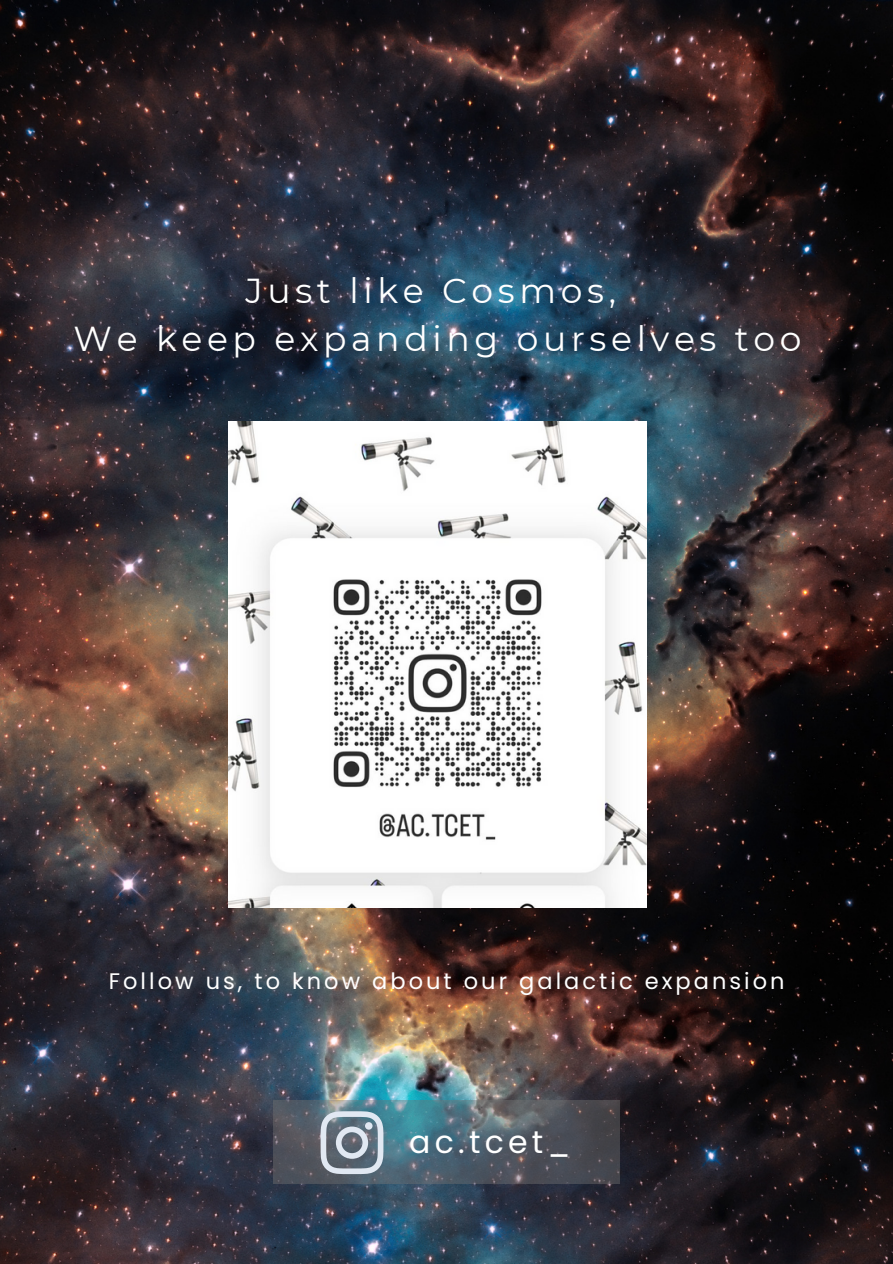
<style>
.page{position:relative;width:893px;height:1264px;background:#fff}
.page>*{position:absolute;margin:0;border:0;box-sizing:border-box;transform-origin:0 0}
.t1{font:34.5px/48.3px "Montserrat";letter-spacing:.135em;color:#fff;text-align:center}
.t2{font:31.5px "Poppins";letter-spacing:.135em;color:#fff}
.t3{font:22.5px "Poppins";letter-spacing:.135em;color:#fff}
</style>
<div class="page">
<img style="left:0;top:0;width:892px;height:1263px">
<svg style="left:273px;top:1100px;width:347px;height:83px;background:#51606b"></svg>
<svg style="left:320px;top:1111px;width:63px;height:63px;background:#919da8"></svg>
<div style="left:365px;top:1122px;width:7px;height:7px;background:#e1e8f2;border-radius:50%"></div>
<img style="left:229px;top:421px;width:417px;height:486px">
<h1 class="t1" style="left:74px;top:266px;width:729px">Just like Cosmos,<br>We keep expanding ourselves too</h1>
<p class="t3" style="left:109px;top:965px;width:677px">Follow us, to know about our galactic expansion</p>
<p class="t2" style="left:409px;top:1119px;width:163px">ac.tcet_</p>
</div>
